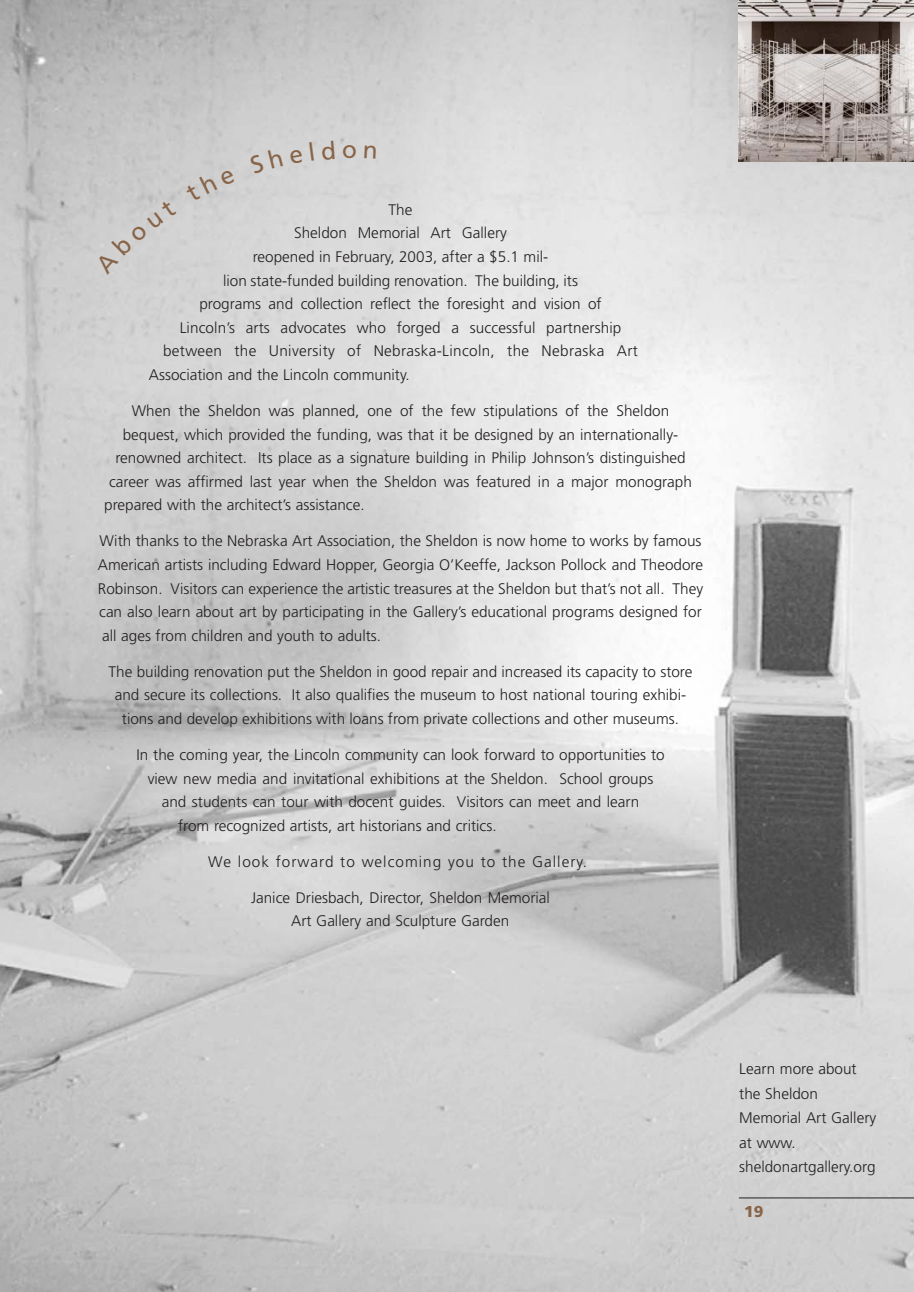
<style>
.page{position:relative;width:914px;height:1292px;background:#fff}
.page>*{position:absolute;margin:0;border:0;box-sizing:border-box;transform-origin:0 0}
.t1{font:900 15.75px "Frutiger";color:#886448}
.t2{font:300 15.4px/23.6px "Frutiger";color:#231f1f;text-align:center}
.t3{font:300 15.4px "Frutiger";letter-spacing:.02em;color:#231f1f}
.t4{font:300 15.4px "Frutiger";letter-spacing:.065em;color:#231f1f}
</style>
<div class="page">
<img style="left:0;top:0;width:914px;height:1291px">
<hr style="left:738px;top:1197px;width:176px;height:1px;background:#231f1f">
<img style="left:738px;top:0;width:176px;height:161px">
<div style="left:95px;top:199px;width:82px;height:75px;background:#cfcfcf"></div>
<div style="left:185px;top:169px;width:50px;height:33px;background:#cecece"></div>
<svg style="left:249px;top:148px;width:34px;height:26px"></svg>
<svg style="left:289px;top:149px;width:14px;height:15px"></svg>
<svg style="left:309px;top:142px;width:5px;height:19px"></svg>
<svg style="left:321px;top:140px;width:13px;height:20px"></svg>
<svg style="left:343px;top:145px;width:13px;height:13px"></svg>
<svg style="left:364px;top:145px;width:12px;height:14px"></svg>
<p class="t2" style="left:388px;top:199px;width:25px">The</p>
<p class="t2" style="left:294px;top:222px;width:214px">Sheldon Memorial Art Gallery</p>
<p class="t2" style="left:253px;top:246px;width:297px">reopened in February, 2003, after a $5.1 mil-</p>
<p class="t2" style="left:223px;top:269px;width:356px">lion state-funded building renovation. The building, its</p>
<p class="t2" style="left:199px;top:293px;width:404px">programs and collection reflect the foresight and vision of</p>
<p class="t2" style="left:180px;top:317px;width:443px">Lincoln’s arts advocates who forged a successful partnership</p>
<p class="t3" style="left:163px;top:345px;width:476px">between the University of Nebraska-Lincoln, the Nebraska Art</p>
<p class="t2" style="left:149px;top:364px;width:262px">Association and the Lincoln community.</p>
<p class="t2" style="left:132px;top:400px;width:539px">When the Sheldon was planned, one of the few stipulations of the Sheldon</p>
<p class="t2" style="left:123px;top:423px;width:557px">bequest, which provided the funding, was that it be designed by an internationally-</p>
<p class="t2" style="left:115px;top:447px;width:572px">renowned architect. Its place as a signature building in Philip Johnson’s distinguished</p>
<p class="t2" style="left:109px;top:471px;width:584px">career was affirmed last year when the Sheldon was featured in a major monograph</p>
<p class="t2" style="left:104px;top:494px;width:262px">prepared with the architect’s assistance.</p>
<p class="t2" style="left:98px;top:530px;width:606px;text-align:justify">With thanks to the Nebraska Art Association, the Sheldon is now home to works by famous American artists including Edward Hopper, Georgia O’Keeffe, Jackson Pollock and Theodore Robinson. Visitors can experience the artistic treasures at the Sheldon but that’s not all. They can also learn about art by participating in the Gallery’s educational programs designed for all ages from children and youth to adults.</p>
<p class="t2" style="left:109px;top:661px;width:585px">The building renovation put the Sheldon in good repair and increased its capacity to store and secure its collections. It also qualifies the museum to host national touring exhibi&shy;tions and develop exhibitions with loans from private collections and other museums.</p>
<p class="t2" style="left:136px;top:744px;width:530px">In the coming year, the Lincoln community can look forward to opportunities to</p>
<p class="t2" style="left:148px;top:767px;width:507px">view new media and invitational exhibitions at the Sheldon. School groups</p>
<p class="t2" style="left:162px;top:791px;width:479px">and students can tour with docent guides. Visitors can meet and learn</p>
<p class="t2" style="left:178px;top:815px;width:320px">from recognized artists, art historians and critics.</p>
<p class="t4" style="left:208px;top:855px;width:380px">We look forward to welcoming you to the Gallery.</p>
<p class="t2" style="left:251px;top:886px;width:300px">Janice Driesbach, Director, Sheldon Memorial<br>Art Gallery and Sculpture Garden</p>
<p class="t2" style="left:739px;top:1058px;width:138px;line-height:24.5px;text-align:left">Learn more about the Sheldon<br>Memorial Art Gallery at www. sheldonartgallery.org</p>
<p class="t1" style="left:744px;top:1204px;width:21px">19</p>
</div>
